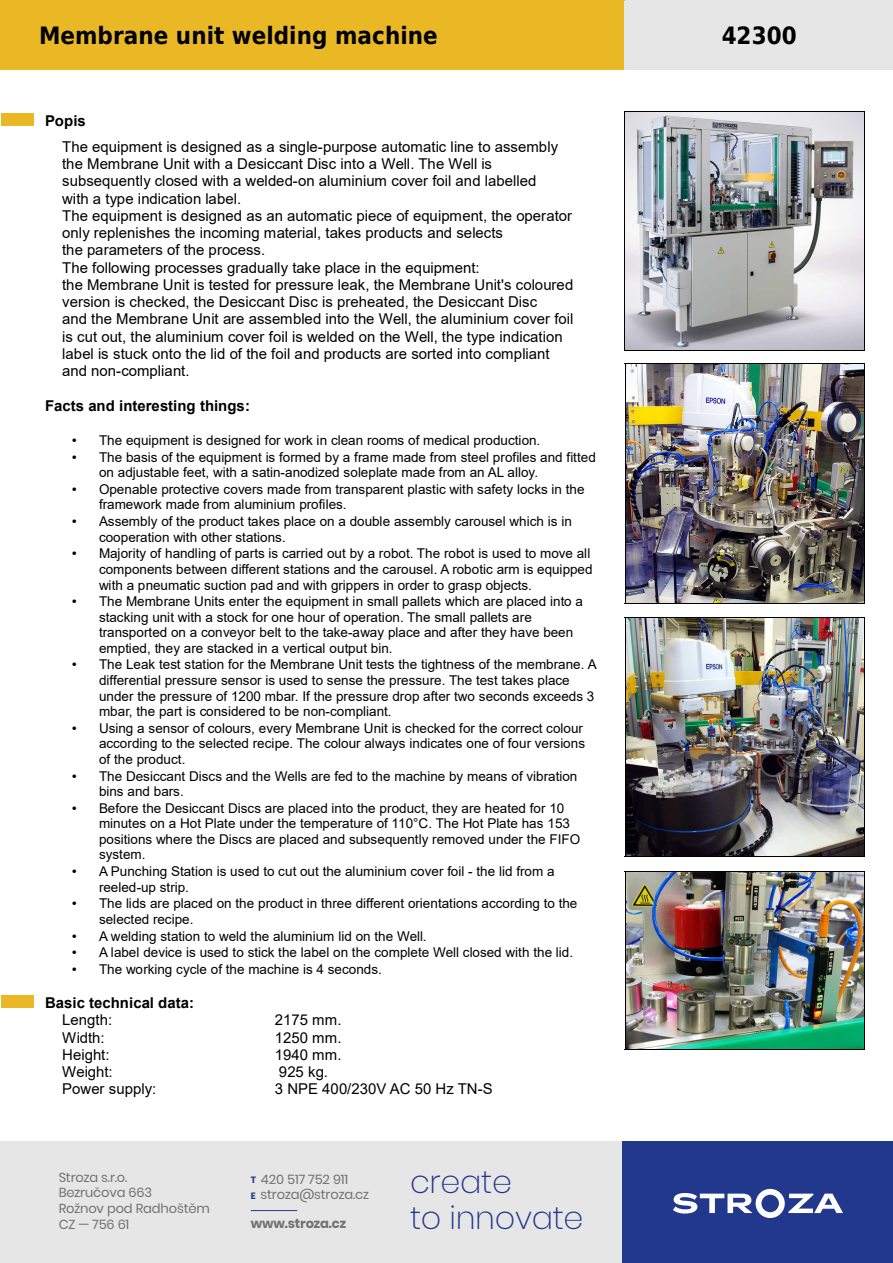
<style>
.page{position:relative;width:893px;height:1263px;background:#fff}
.page>*{position:absolute;margin:0;border:0;box-sizing:border-box;transform-origin:0 0}
.t1{font:200 31.8px/36px "Poppins";letter-spacing:-.01em;color:#22388c}
.t2{font:700 24px "DejaVu Sans Condensed";color:#000}
.t3{font:15px/17.2px "Arial";color:#000}
.t4{font:700 15px/17.2px "Arial";color:#000}
.t5{font:13.5px/15.6px "Arial";letter-spacing:.005em;color:#000}
.t6{font:13.05px/15.6px "Poppins";letter-spacing:-.01em;color:#717271}
.t7{font:700 13.05px "Poppins";letter-spacing:-.01em;color:#717271}
.s1{font-weight:700}
.s2{font-weight:400}
.s3{font-weight:700;font-size:9.15px;color:#22388c}
</style>
<div class="page">
<div style="left:0;top:1140px;width:623px;height:123px;background:#e6e6e6"></div>
<div style="left:623px;top:1140px;width:270px;height:123px;background:#22388c"></div>
<svg style="left:673px;top:1189px;width:170px;height:29px"></svg>
<hr style="left:251px;top:1210px;width:46px;height:1px;background:#22388c">
<div style="left:624px;top:0;width:269px;height:22px;background:#e6e6e6"></div>
<div style="left:1px;top:113px;width:32px;height:13px;background:#eab825"></div>
<div style="left:1px;top:995px;width:32px;height:13px;background:#eab825"></div>
<div style="left:1px;top:1px;width:624px;height:69px;background:#eab825"></div>
<hr style="left:1px;top:70px;width:624px;height:1px;background:#eab825">
<div style="left:625px;top:1px;width:268px;height:69px;background:#e6e6e6"></div>
<hr style="left:625px;top:70px;width:268px;height:1px;background:#e6e6e6">
<img style="left:626px;top:618px;width:238px;height:238px">
<hr style="left:625px;top:618px;width:1px;height:239px;background:#000">
<hr style="left:865px;top:618px;width:1px;height:239px;background:#000">
<hr style="left:625px;top:617px;width:240px;height:1px;background:#000">
<hr style="left:625px;top:857px;width:240px;height:1px;background:#000">
<img style="left:625px;top:112px;width:239px;height:238px">
<hr style="left:624px;top:111px;width:1px;height:239px;background:#000">
<hr style="left:864px;top:111px;width:1px;height:239px;background:#000">
<hr style="left:624px;top:111px;width:241px;height:1px;background:#000">
<hr style="left:624px;top:350px;width:241px;height:1px;background:#000">
<img style="left:626px;top:872px;width:238px;height:177px">
<hr style="left:625px;top:871px;width:1px;height:178px;background:#000">
<hr style="left:865px;top:871px;width:1px;height:178px;background:#000">
<hr style="left:625px;top:871px;width:240px;height:1px;background:#000">
<hr style="left:625px;top:1049px;width:240px;height:1px;background:#000">
<img style="left:626px;top:365px;width:238px;height:238px">
<hr style="left:625px;top:364px;width:1px;height:239px;background:#000">
<hr style="left:865px;top:364px;width:1px;height:239px;background:#000">
<hr style="left:625px;top:364px;width:240px;height:1px;background:#000">
<hr style="left:625px;top:603px;width:240px;height:1px;background:#000">
<p class="t2" style="left:39px;top:16px;width:400px">Membrane unit welding machine</p>
<p class="t2" style="left:722px;top:16px;width:77px">42300</p>
<p class="t3" style="left:62px;top:107px;width:498px;line-height:26.2px;text-indent:-17px"><span class="s1">Popis<br></span>The equipment is designed as a single-purpose automatic line to assembly</p>
<p class="t3" style="left:62px;top:155px;width:513px">the Membrane Unit with a Desiccant Disc into a Well. The Well is subsequently closed with a welded-on aluminium cover foil and labelled<br>with a type indication label.<br>The equipment is designed as an automatic piece of equipment, the operator only replenishes the incoming material, takes products and selects<br>the parameters of the process.<br>The following processes gradually take place in the equipment:<br>the Membrane Unit is tested for pressure leak, the Membrane Unit's coloured version is checked, the Desiccant Disc is preheated, the Desiccant Disc<br>and the Membrane Unit are assembled into the Well, the aluminium cover foil is cut out, the aluminium cover foil is welded on the Well, the type indication label is stuck onto the lid of the foil and products are sorted into compliant and non-compliant.</p>
<p class="t4" style="left:45px;top:397px;width:206px">Facts and interesting things:</p>
<p class="t5" style="left:72px;top:432px;width:470px">• The equipment is designed for work in clean rooms of medical production.</p>
<p class="t5" style="left:99px;top:449px;width:498px;text-indent:-27px">• The basis of the equipment is formed by a frame made from steel profiles and fitted on adjustable feet, with a satin-anodized soleplate made from an AL alloy.</p>
<p class="t5" style="left:99px;top:481px;width:487px;text-indent:-27px">• Openable protective covers made from transparent plastic with safety locks in the framework made from aluminium profiles.</p>
<p class="t5" style="left:99px;top:514px;width:474px;text-indent:-27px">• Assembly of the product takes place on a double assembly carousel which is in cooperation with other stations.</p>
<p class="t5" style="left:99px;top:546px;width:495px;text-indent:-27px">• Majority of handling of parts is carried out by a robot. The robot is used to move all components between different stations and the carousel. A robotic arm is equipped with a pneumatic suction pad and with grippers in order to grasp objects.</p>
<p class="t5" style="left:99px;top:594px;width:486px;text-indent:-27px">• The Membrane Units enter the equipment in small pallets which are placed into a stacking unit with a stock for one hour of operation. The small pallets are transported on a conveyor belt to the take-away place and after they have been emptied, they are stacked in a vertical output bin.</p>
<p class="t5" style="left:99px;top:657px;width:499px;text-indent:-27px">• The Leak test station for the Membrane Unit tests the tightness of the membrane. A differential pressure sensor is used to sense the pressure. The test takes place under the pressure of 1200 mbar. If the pressure drop after two seconds exceeds 3 mbar, the part is considered to be non-compliant.</p>
<p class="t5" style="left:99px;top:720px;width:487px;text-indent:-27px">• Using a sensor of colours, every Membrane Unit is checked for the correct colour according to the selected recipe. The colour always indicates one of four versions of the product.</p>
<p class="t5" style="left:99px;top:768px;width:480px;text-indent:-27px">• The Desiccant Discs and the Wells are fed to the machine by means of vibration bins and bars.</p>
<p class="t5" style="left:99px;top:800px;width:483px;text-indent:-27px">• Before the Desiccant Discs are placed into the product, they are heated for 10 minutes on a Hot Plate under the temperature of 110°C. The Hot Plate has 153 positions where the Discs are placed and subsequently removed under the FIFO system.</p>
<p class="t5" style="left:99px;top:863px;width:457px;text-indent:-27px">• A Punching Station is used to cut out the aluminium cover foil - the lid from a reeled-up strip.</p>
<p class="t5" style="left:99px;top:896px;width:480px;text-indent:-27px">• The lids are placed on the product in three different orientations according to the selected recipe.</p>
<p class="t5" style="left:72px;top:928px;width:356px">• A welding station to weld the aluminium lid on the Well.</p>
<p class="t5" style="left:72px;top:945px;width:502px">• A label device is used to stick the label on the complete Well closed with the lid.</p>
<p class="t5" style="left:72px;top:961px;width:311px">• The working cycle of the machine is 4 seconds.</p>
<p class="t4" style="left:62px;top:994px;width:133px;text-indent:-17px">Basic technical data:<br><span class="s2">Length:</span></p>
<p class="t3" style="left:275px;top:1011px;width:68px">2175 mm.</p>
<p class="t3" style="left:62px;top:1029px;width:44px">Width:</p>
<p class="t3" style="left:275px;top:1029px;width:68px">1250 mm.</p>
<p class="t3" style="left:62px;top:1046px;width:49px">Height:</p>
<p class="t3" style="left:275px;top:1046px;width:68px">1940 mm.</p>
<p class="t3" style="left:62px;top:1063px;width:52px">Weight:</p>
<p class="t3" style="left:279px;top:1063px;width:51px">925 kg.</p>
<p class="t3" style="left:62px;top:1080px;width:96px">Power supply:</p>
<p class="t3" style="left:275px;top:1080px;width:219px">3 NPE 400/230V AC 50 Hz TN-S</p>
<p class="t6" style="left:59px;top:1169px;width:153px">Stroza s.r.o.<br>Bezručova 663<br>Rožnov pod Radhoštěm<br>CZ — 756 61</p>
<p class="t6" style="left:251px;top:1171px;width:120px"><span class="s3">t</span> 420 517 752 911<br><span class="s3">e</span> stroza@stroza.cz</p>
<p class="t7" style="left:251px;top:1216px;width:97px">www.stroza.cz</p>
<h1 class="t1" style="left:410px;top:1164px;width:175px">create<br>to innovate</h1>
</div>
